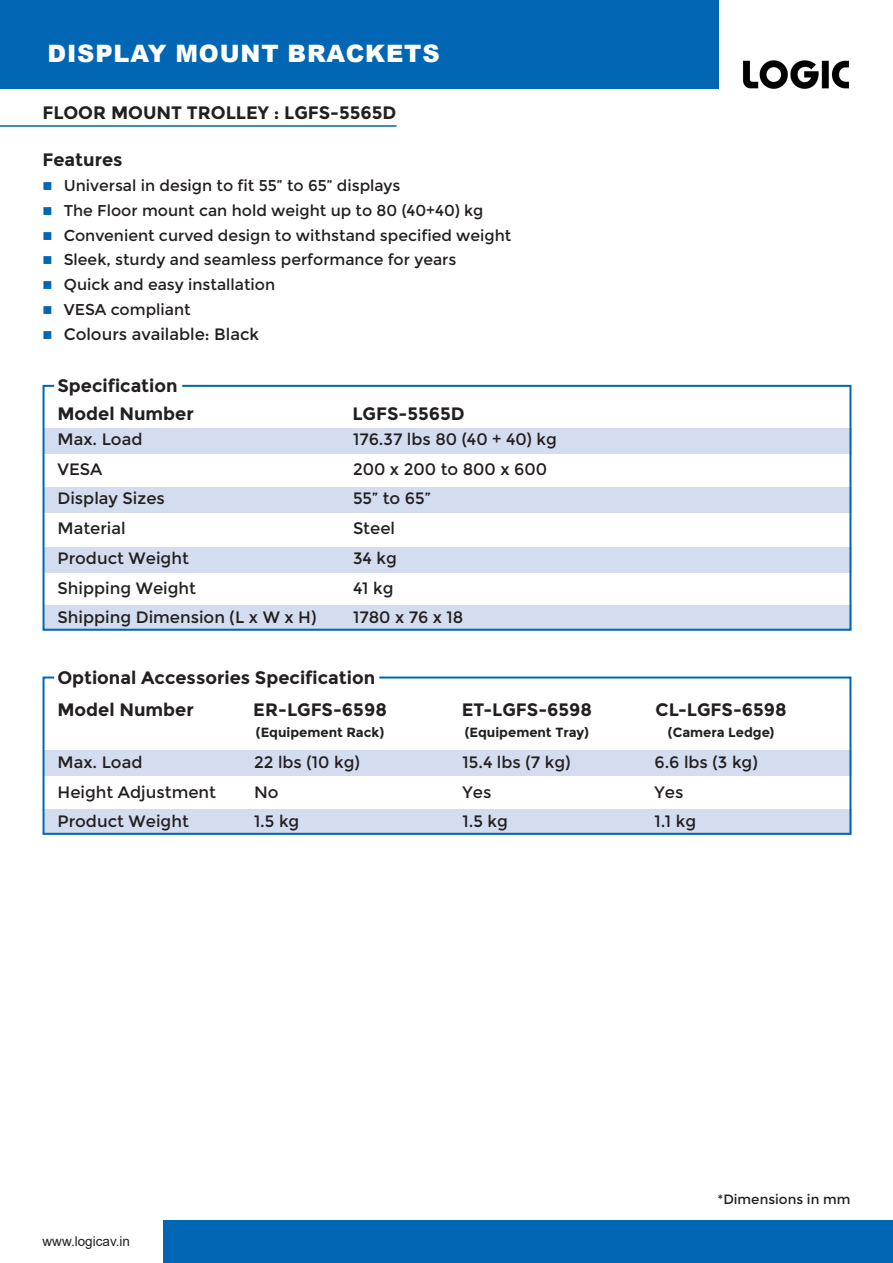
<style>
.page{position:relative;width:893px;height:1263px;background:#fff}
.page>*{position:absolute;margin:0;border:0;box-sizing:border-box;transform-origin:0 0}
.t1{font:900 24px "Arial";letter-spacing:.035em;color:#fff}
.t2{font:700 18px "Montreal";color:#231f20}
.t3{font:16.5px "Montreal";color:#231f20}
.t4{font:15.6px "Montreal";color:#231f20}
.t5{font:13.5px "Montreal";color:#231f20}
.t6{font:13.5px "Arial";color:#231f20}
.t7{font:700 13.35px "Montreal";color:#231f20}
.s1{color:#0166b3}
</style>
<div class="page">
<div style="left:0;top:0;width:718px;height:88px;background:#0166b3"></div>
<div style="left:164px;top:1220px;width:729px;height:43px;background:#0166b3"></div>
<img style="left:743px;top:60px;width:107px;height:29px">
<hr style="left:0;top:125px;width:396px;height:2px;background:#0166b3">
<svg style="left:42px;top:384px;width:810px;height:247px"></svg>
<svg style="left:42px;top:676px;width:810px;height:159px"></svg>
<p class="t1" style="left:48px;top:36px;width:394px">DISPLAY MOUNT BRACKETS</p>
<p class="t2" style="left:43px;top:102px;width:355px">FLOOR MOUNT TROLLEY : LGFS-5565D</p>
<p class="t2" style="left:43px;top:149px;width:82px">Features</p>
<p class="t4" style="left:43px;top:176px;width:359px"><span class="s1">■</span> Universal in design to fit 55” to 65” displays</p>
<p class="t4" style="left:43px;top:201px;width:442px"><span class="s1">■</span> The Floor mount can hold weight up to 80 (40+40) kg</p>
<p class="t4" style="left:43px;top:226px;width:470px"><span class="s1">■</span> Convenient curved design to withstand specified weight</p>
<p class="t4" style="left:43px;top:251px;width:415px"><span class="s1">■</span> Sleek, sturdy and seamless performance for years</p>
<p class="t4" style="left:43px;top:275px;width:234px"><span class="s1">■</span> Quick and easy installation</p>
<p class="t4" style="left:43px;top:300px;width:150px"><span class="s1">■</span> VESA compliant</p>
<p class="t3" style="left:43px;top:324px;width:218px"><span class="s1">■</span> Colours available: Black</p>
<p class="t2" style="left:57px;top:375px;width:122px">Specification</p>
<p class="t2" style="left:57px;top:403px;width:138px">Model Number</p>
<p class="t2" style="left:352px;top:403px;width:114px">LGFS-5565D</p>
<p class="t3" style="left:58px;top:429px;width:86px">Max. Load</p>
<p class="t3" style="left:353px;top:429px;width:205px">176.37 lbs 80 (40 + 40) kg</p>
<p class="t3" style="left:58px;top:459px;width:46px">VESA</p>
<p class="t3" style="left:353px;top:459px;width:196px">200 x 200 to 800 x 600</p>
<p class="t3" style="left:58px;top:489px;width:109px">Display Sizes</p>
<p class="t3" style="left:353px;top:489px;width:79px">55” to 65”</p>
<p class="t3" style="left:58px;top:519px;width:70px">Material</p>
<p class="t3" style="left:353px;top:519px;width:44px">Steel</p>
<p class="t3" style="left:58px;top:548px;width:133px">Product Weight</p>
<p class="t3" style="left:353px;top:548px;width:45px">34 kg</p>
<p class="t3" style="left:58px;top:578px;width:140px">Shipping Weight</p>
<p class="t3" style="left:353px;top:578px;width:42px">41 kg</p>
<p class="t3" style="left:58px;top:608px;width:260px">Shipping Dimension (L x W x H)</p>
<p class="t3" style="left:353px;top:608px;width:112px">1780 x 76 x 18</p>
<p class="t2" style="left:57px;top:667px;width:319px">Optional Accessories Specification</p>
<p class="t2" style="left:57px;top:698px;width:138px">Model Number</p>
<p class="t2" style="left:253px;top:698px;width:135px">ER-LGFS-6598</p>
<p class="t7" style="left:256px;top:724px;width:130px">(Equipement Rack)</p>
<p class="t7" style="left:465px;top:724px;width:126px">(Equipement Tray)</p>
<p class="t7" style="left:668px;top:724px;width:108px">(Camera Ledge)</p>
<p class="t2" style="left:462px;top:698px;width:132px">ET-LGFS-6598</p>
<p class="t2" style="left:656px;top:698px;width:133px">CL-LGFS-6598</p>
<p class="t3" style="left:58px;top:752px;width:86px">Max. Load</p>
<p class="t3" style="left:254px;top:752px;width:107px">22 lbs (10 kg)</p>
<p class="t3" style="left:463px;top:752px;width:110px">15.4 lbs (7 kg)</p>
<p class="t3" style="left:655px;top:752px;width:105px">6.6 lbs (3 kg)</p>
<p class="t3" style="left:58px;top:782px;width:160px">Height Adjustment</p>
<p class="t3" style="left:254px;top:782px;width:26px">No</p>
<p class="t3" style="left:463px;top:782px;width:30px">Yes</p>
<p class="t3" style="left:655px;top:782px;width:30px">Yes</p>
<p class="t3" style="left:58px;top:812px;width:133px">Product Weight</p>
<p class="t3" style="left:254px;top:812px;width:47px">1.5 kg</p>
<p class="t3" style="left:463px;top:812px;width:47px">1.5 kg</p>
<p class="t3" style="left:655px;top:812px;width:43px">1.1 kg</p>
<p class="t6" style="left:43px;top:1232px;width:89px">www.logicav.in</p>
<p class="t5" style="left:717px;top:1191px;width:134px">*Dimensions in mm</p>
</div>
